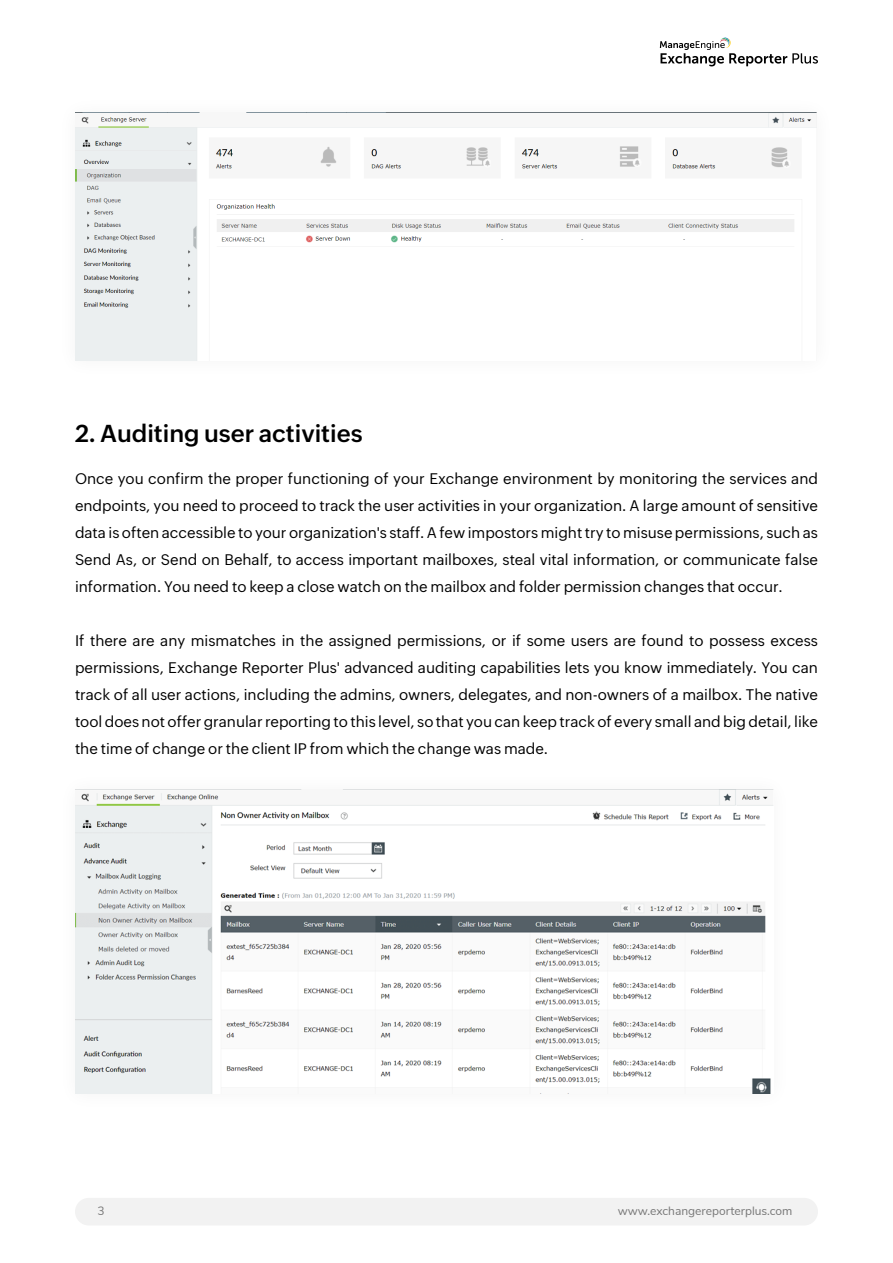
<style>
.page{position:relative;width:893px;height:1263px;background:#fff}
.page>*{position:absolute;margin:0;border:0;box-sizing:border-box;transform-origin:0 0}
.t1{font:600 24px "Zoho Puvi";color:#000}
.t2{font:15px/27px "Zoho Puvi";color:#000;text-align:justify}
.t3{font:12px "Nunito Sans";color:#777}
</style>
<div class="page">
<svg style="left:660px;top:37px;width:158px;height:29px"></svg>
<div style="left:75px;top:1198px;width:743px;height:27px;background:#f2f2f2;border-radius:14px"></div>
<img style="left:75px;top:112px;width:741px;height:249px">
<img style="left:75px;top:789px;width:698px;height:305px">
<h1 class="t1" style="left:75px;top:415px;width:289px">2. Auditing user activities</h1>
<p class="t2" style="left:75px;top:464px;width:744px">Once you confirm the proper functioning of your Exchange environment by monitoring the services and endpoints, you need to proceed to track the user activities in your organization. A large amount of sensitive data is often accessible to your organization's staff. A few impostors might try to misuse permissions, such as Send As, or Send on Behalf, to access important mailboxes, steal vital information, or communicate false information. You need to keep a close watch on the mailbox and folder permission changes that occur.</p>
<p class="t2" style="left:75px;top:626px;width:745px">If there are any mismatches in the assigned permissions, or if some users are found to possess excess permissions, Exchange Reporter Plus' advanced auditing capabilities lets you know immediately. You can track of all user actions, including the admins, owners, delegates, and non-owners of a mailbox. The native tool does not offer granular reporting to this level, so that you can keep track of every small and big detail, like the time of change or the client IP from which the change was made.</p>
<p class="t3" style="left:98px;top:1202px;width:9px">3</p>
<p class="t3" style="left:618px;top:1202px;width:176px">www.exchangereporterplus.com</p>
</div>
